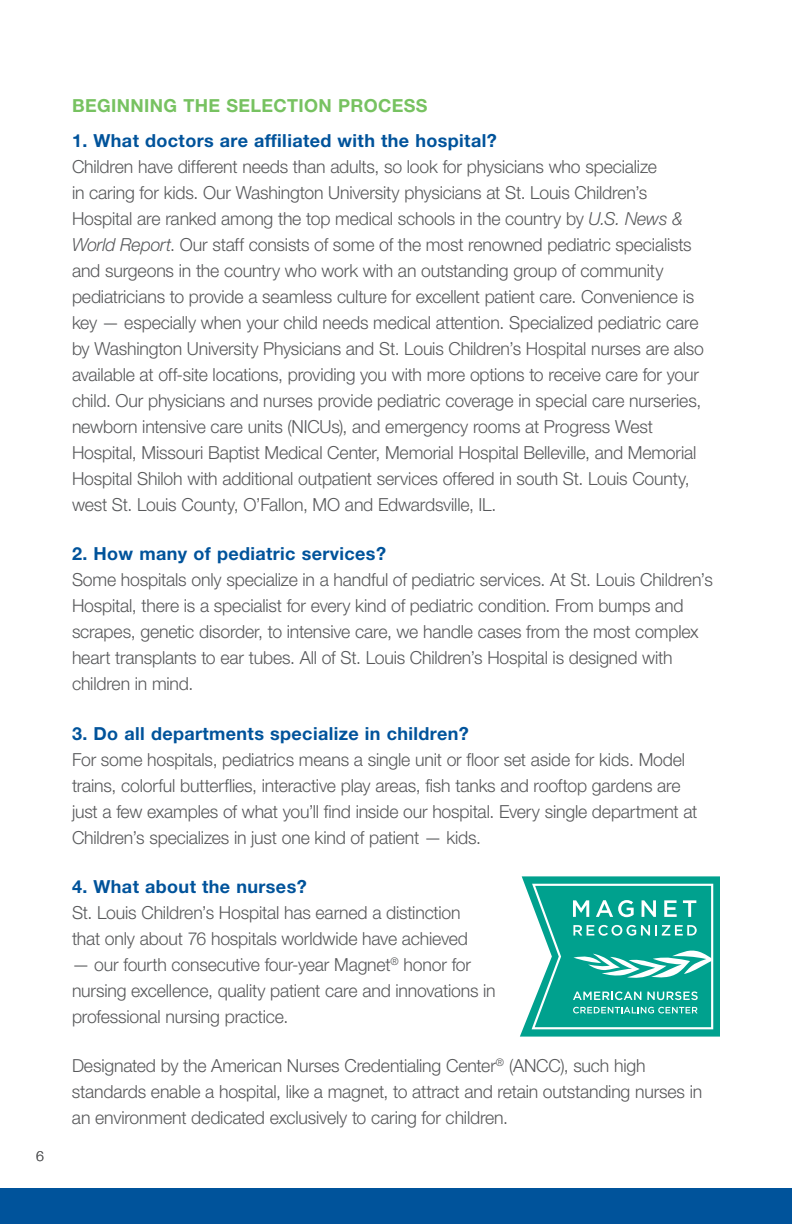
<style>
.page{position:relative;width:792px;height:1224px;background:#fff}
.page>*{position:absolute;margin:0;border:0;box-sizing:border-box;transform-origin:0 0}
.t1{font:300 18px/26px "Helvetica Neue LT Std";letter-spacing:-.01em;color:#58595b}
.t2{font:700 18px "Helvetica Neue LT Std";letter-spacing:.02em;color:#00539b}
.t3{font:700 18px "Helvetica Neue LT Std";letter-spacing:.02em;color:#77c261}
.t4{font:300 14px "Helvetica Neue";color:#58595b}
.s1{font-style:italic}
</style>
<div class="page">
<div style="left:0;top:1188px;width:792px;height:36px;background:#00539b"></div>
<svg style="left:520px;top:876px;width:200px;height:161px"></svg>
<hr style="left:791px;top:0;width:1px;height:936px;background:#00539b">
<p class="t4" style="left:36px;top:1145px;width:9px">6</p>
<p class="t3" style="left:72px;top:94px;width:357px">BEGINNING THE SELECTION PROCESS</p>
<p class="t2" style="left:72px;top:129px;width:426px">1. What doctors are affiliated with the hospital?</p>
<p class="t1" style="left:72px;top:153px;width:634px">Children have different needs than adults, so look for physicians who specialize<br>in caring for kids. Our Washington University physicians at St. Louis Children’s Hospital are ranked among the top medical schools in the country by <span class="s1">U.S. News &amp; World Report</span>. Our staff consists of some of the most renowned pediatric specialists and surgeons in the country who work with an outstanding group of community pediatricians to provide a seamless culture for excellent patient care. Convenience is key — especially when your child needs medical attention. Specialized pediatric care by Washington University Physicians and St. Louis Children’s Hospital nurses are also available at off-site locations, providing you with more options to receive care for your child. Our physicians and nurses provide pediatric coverage in special care nurseries, newborn intensive care units (NICUs), and emergency rooms at Progress West Hospital, Missouri Baptist Medical Center, Memorial Hospital Belleville, and Memorial Hospital Shiloh with additional outpatient services offered in south St. Louis County, west St. Louis County, O’Fallon, MO and Edwardsville, IL.</p>
<p class="t2" style="left:72px;top:543px;width:316px">2. How many of pediatric services?</p>
<p class="t1" style="left:72px;top:566px;width:642px">Some hospitals only specialize in a handful of pediatric services. At St. Louis Children’s Hospital, there is a specialist for every kind of pediatric condition. From bumps and scrapes, genetic disorder, to intensive care, we handle cases from the most complex heart transplants to ear tubes. All of St. Louis Children’s Hospital is designed with children in mind.</p>
<p class="t2" style="left:72px;top:722px;width:398px">3. Do all departments specialize in children?</p>
<p class="t1" style="left:72px;top:746px;width:627px">For some hospitals, pediatrics means a single unit or floor set aside for kids. Model trains, colorful butterflies, interactive play areas, fish tanks and rooftop gardens are just a few examples of what you’ll find inside our hospital. Every single department at Children’s specializes in just one kind of patient — kids.</p>
<p class="t2" style="left:72px;top:876px;width:236px">4. What about the nurses?</p>
<p class="t1" style="left:72px;top:899px;width:397px">St. Louis Children’s Hospital has earned a distinction that only about 76 hospitals worldwide have achieved</p>
<p class="t1" style="left:72px;top:951px;width:425px">— our fourth consecutive four-year Magnet<sup>®</sup> honor for nursing excellence, quality patient care and innovations in professional nursing practice.</p>
<p class="t1" style="left:72px;top:1053px;width:632px">Designated by the American Nurses Credentialing Center<sup>®</sup> (ANCC), such high standards enable a hospital, like a magnet, to attract and retain outstanding nurses in an environment dedicated exclusively to caring for children.</p>
</div>
